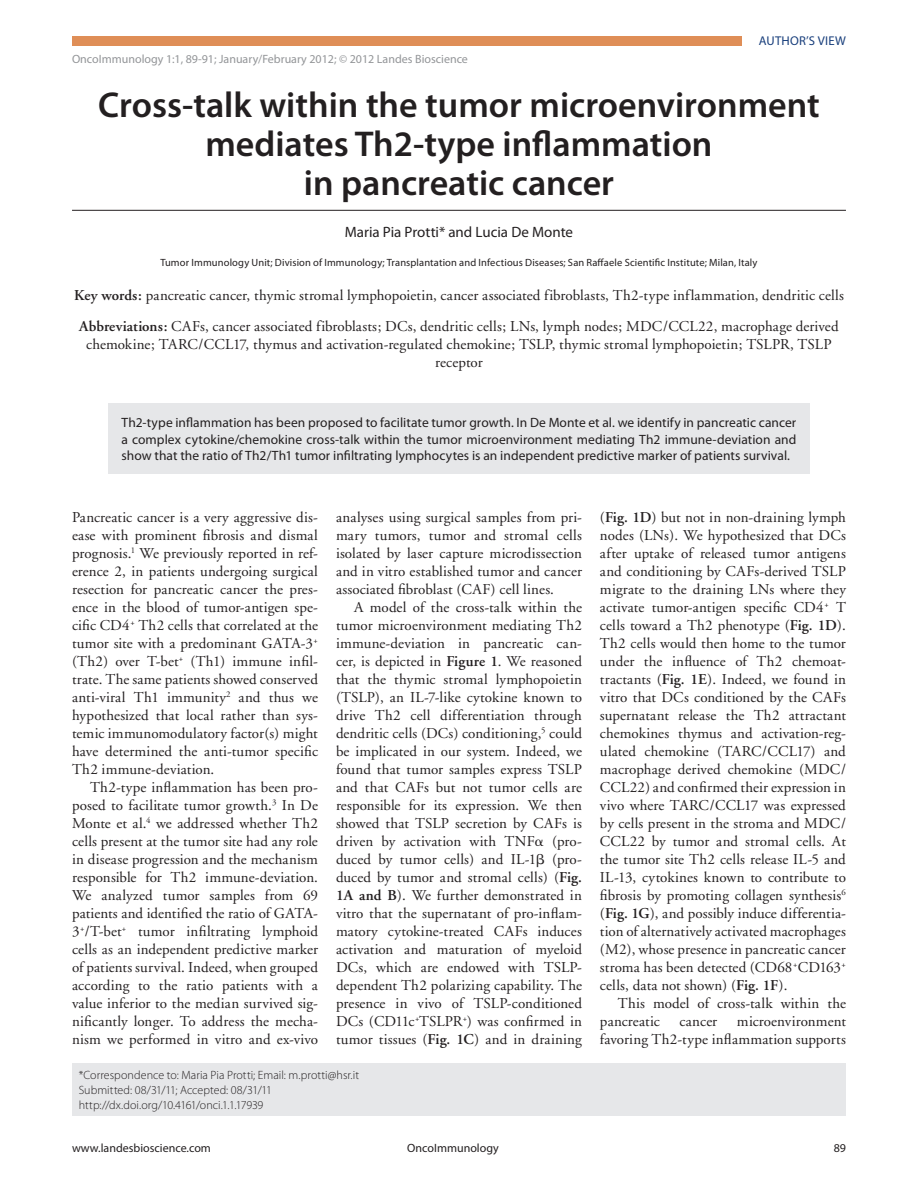
<style>
.page{position:relative;width:918px;height:1188px;background:#fff}
.page>*{position:absolute;margin:0;border:0;box-sizing:border-box;transform-origin:0 0}
.t1{font:600 36px/39px "Myriad Pro";color:#231f20;text-align:center}
.Body_text{font:15px/18px "Adobe Garamond";letter-spacing:.01em;color:#231f20;text-align:justify}
.Body_text_First_Line{font:15px/18px "Adobe Garamond";letter-spacing:.01em;color:#231f20;text-align:justify}
.Keywords_Abbr{font:15px/18px "Adobe Garamond";letter-spacing:.01em;color:#231f20;text-align:center}
.Authors{font:15px "Myriad Pro";letter-spacing:-.005em;color:#231f20}
.Abstract_First_Line{font:13.5px/16.5px "Myriad Pro";letter-spacing:.005em;color:#231f20;text-align:justify}
.t2{font:12.75px "Myriad Pro";letter-spacing:.02em;color:#193f7c}
.Corresponding_Author{font:300 12px "Myriad Pro";color:#231f20}
.t3{font:12px "Myriad Pro";color:#939598}
.t4{font:12px "Myriad Pro";color:#231f20}
.Affiliations{font:10.5px "Myriad Pro";letter-spacing:.01em;color:#231f20}
.s1{font-weight:600}
.s2{font-family:"Universal Std Greekw Math Pi"}
</style>
<div class="page">
<div style="left:72px;top:36px;width:669px;height:10px;background:#df8e57"></div>
<hr style="left:72px;top:210px;width:774px;height:1px;background:#231f20">
<div style="left:72px;top:1063px;width:774px;height:53px;background:#e6e7e9"></div>
<div style="left:108px;top:403px;width:702px;height:71px;background:#e6e7e9"></div>
<p class="t3" style="left:72px;top:52px;width:397px">OncoImmunology 1:1, 89-91; January/February 2012; © 2012 Landes Bioscience</p>
<p class="t2" style="left:759px;top:32px;width:89px">AUTHOR’S VIEW</p>
<p class="t1" style="left:98px;top:85px;width:723px">Cross-talk within the tumor microenvironment mediates Th2-type inflammation<br>in pancreatic cancer</p>
<p class="Authors" style="left:345px;top:223px;width:230px">Maria Pia Protti* and Lucia De Monte</p>
<p class="Affiliations" style="left:160px;top:256px;width:599px">Tumor Immunology Unit; Division of Immunology; Transplantation and Infectious Diseases; San Raffaele Scientific Institute; Milan, Italy</p>
<p class="Keywords_Abbr" style="left:74px;top:287px;width:771px"><span class="s1">Key words:</span> pancreatic cancer, thymic stromal lymphopoietin, cancer associated fibroblasts, Th2-type inflammation, dendritic cells</p>
<p class="Keywords_Abbr" style="left:79px;top:318px;width:761px"><span class="s1">Abbreviations:</span> CAFs, cancer associated fibroblasts; DCs, dendritic cells; LNs, lymph nodes; MDC/CCL22, macrophage derived chemokine; TARC/CCL17, thymus and activation-regulated chemokine; TSLP, thymic stromal lymphopoietin; TSLPR, TSLP receptor</p>
<p class="Abstract_First_Line" style="left:122px;top:414px;width:676px">Th2-type inflammation has been proposed to facilitate tumor growth. In De Monte et al. we identify in pancreatic cancer a complex cytokine/chemokine cross-talk within the tumor microenvironment mediating Th2 immune-deviation and show that the ratio of Th2/Th1 tumor infiltrating lymphocytes is an independent predictive marker of patients survival.</p>
<p class="Body_text_First_Line" style="left:72px;top:509px;width:248px">Pancreatic cancer is a very aggressive dis&shy;ease with prominent fibrosis and dismal prognosis.<sup>1</sup> We previously reported in ref&shy;erence 2, in patients undergoing surgical resection for pancreatic cancer the pres&shy;ence in the blood of tumor-antigen spe&shy;cific CD4<sup>+</sup> Th2 cells that correlated at the tumor site with a predominant GATA-3<sup>+ </sup>(Th2) over T-bet<sup>+</sup> (Th1) immune infil&shy;trate. The same patients showed conserved anti-viral Th1 immunity<sup>2</sup> and thus we hypothesized that local rather than sys&shy;temic immunomodulatory factor(s) might have determined the anti-tumor specific Th2 immune-deviation.</p>
<p class="Body_text" style="left:72px;top:779px;width:248px;text-indent:18px">Th2-type inflammation has been pro&shy;posed to facilitate tumor growth.<sup>3</sup> In De Monte et al.<sup>4</sup> we addressed whether Th2 cells present at the tumor site had any role in disease progression and the mechanism responsible for Th2 immune-deviation.<br>We analyzed tumor samples from 69 patients and identified the ratio of GATA-3<sup>+</sup>/T-bet<sup>+</sup> tumor infiltrating lymphoid cells as an independent predictive marker of patients survival. Indeed, when grouped according to the ratio patients with a value inferior to the median survived sig&shy;nificantly longer. To address the mecha&shy;nism we performed in vitro and ex-vivo</p>
<p class="Body_text" style="left:336px;top:509px;width:247px">analyses using surgical samples from pri&shy;mary tumors, tumor and stromal cells isolated by laser capture microdissection and in vitro established tumor and cancer associated fibroblast (CAF) cell lines.</p>
<p class="Body_text" style="left:336px;top:599px;width:248px;text-indent:18px">A model of the cross-talk within the tumor microenvironment mediating Th2 immune-deviation in pancreatic can&shy;cer, is depicted in <span class="s1">Figure 1</span>. We reasoned that the thymic stromal lymphopoietin (TSLP), an IL-7-like cytokine known to drive Th2 cell differentiation through dendritic cells (DCs) conditioning,<sup>5</sup> could be implicated in our system. Indeed, we found that tumor samples express TSLP and that CAFs but not tumor cells are responsible for its expression. We then showed that TSLP secretion by CAFs is driven by activation with TNF<span class="s2">α</span> (pro&shy;duced by tumor cells) and IL-1<span class="s2">β</span> (pro&shy;duced by tumor and stromal cells) (<span class="s1">Fig.<br>1A and B</span>). We further demonstrated in vitro that the supernatant of pro-inflam&shy;matory cytokine-treated CAFs induces activation and maturation of myeloid DCs, which are endowed with TSLP&shy;dependent Th2 polarizing capability. The presence in vivo of TSLP-conditioned DCs (CD11c<sup>+</sup>TSLPR<sup>+</sup>) was confirmed in tumor tissues (<span class="s1">Fig. 1C</span>) and in draining</p>
<p class="Corresponding_Author" style="left:79px;top:1068px;width:282px">*Correspondence to: Maria Pia Protti; Email: m.protti@hsr.it</p>
<p class="Corresponding_Author" style="left:79px;top:1083px;width:195px">Submitted: 08/31/11; Accepted: 08/31/11</p>
<p class="Corresponding_Author" style="left:79px;top:1098px;width:186px">http://dx.doi.org/10.4161/onci.1.1.17939</p>
<p class="Body_text" style="left:600px;top:509px;width:248px">(<span class="s1">Fig. 1D</span>) but not in non-draining lymph nodes (LNs). We hypothesized that DCs after uptake of released tumor antigens and conditioning by CAFs-derived TSLP migrate to the draining LNs where they activate tumor-antigen specific CD4<sup>+</sup> T cells toward a Th2 phenotype (<span class="s1">Fig. 1D</span>).<br>Th2 cells would then home to the tumor under the influence of Th2 chemoat&shy;tractants (<span class="s1">Fig. 1E</span>). Indeed, we found in vitro that DCs conditioned by the CAFs supernatant release the Th2 attractant chemokines thymus and activation-reg&shy;ulated chemokine (TARC/CCL17) and macrophage derived chemokine (MDC/ CCL22) and confirmed their expression in vivo where TARC/CCL17 was expressed by cells present in the stroma and MDC/ CCL22 by tumor and stromal cells. At the tumor site Th2 cells release IL-5 and IL-13, cytokines known to contribute to fibrosis by promoting collagen synthesis<sup>6 </sup>(<span class="s1">Fig. 1G</span>), and possibly induce differentia&shy;tion of alternatively activated macrophages (M2), whose presence in pancreatic cancer stroma has been detected (CD68<sup>+</sup>CD163<sup>+ </sup>cells, data not shown) (<span class="s1">Fig. 1F</span>).</p>
<p class="Body_text" style="left:600px;top:995px;width:247px;text-indent:18px">This model of cross-talk within the pancreatic</p>
<p class="Body_text" style="left:600px;top:1013px;width:247px;text-align:right">microenvironment<br>favoring Th2-type inflammation supports</p>
<p class="Body_text" style="left:680px;top:1013px;width:39px">cancer</p>
<p class="t4" style="left:72px;top:1141px;width:140px">www.landesbioscience.com</p>
<p class="t4" style="left:407px;top:1141px;width:93px">OncoImmunology</p>
<p class="t4" style="left:834px;top:1141px;width:14px">89</p>
</div>
